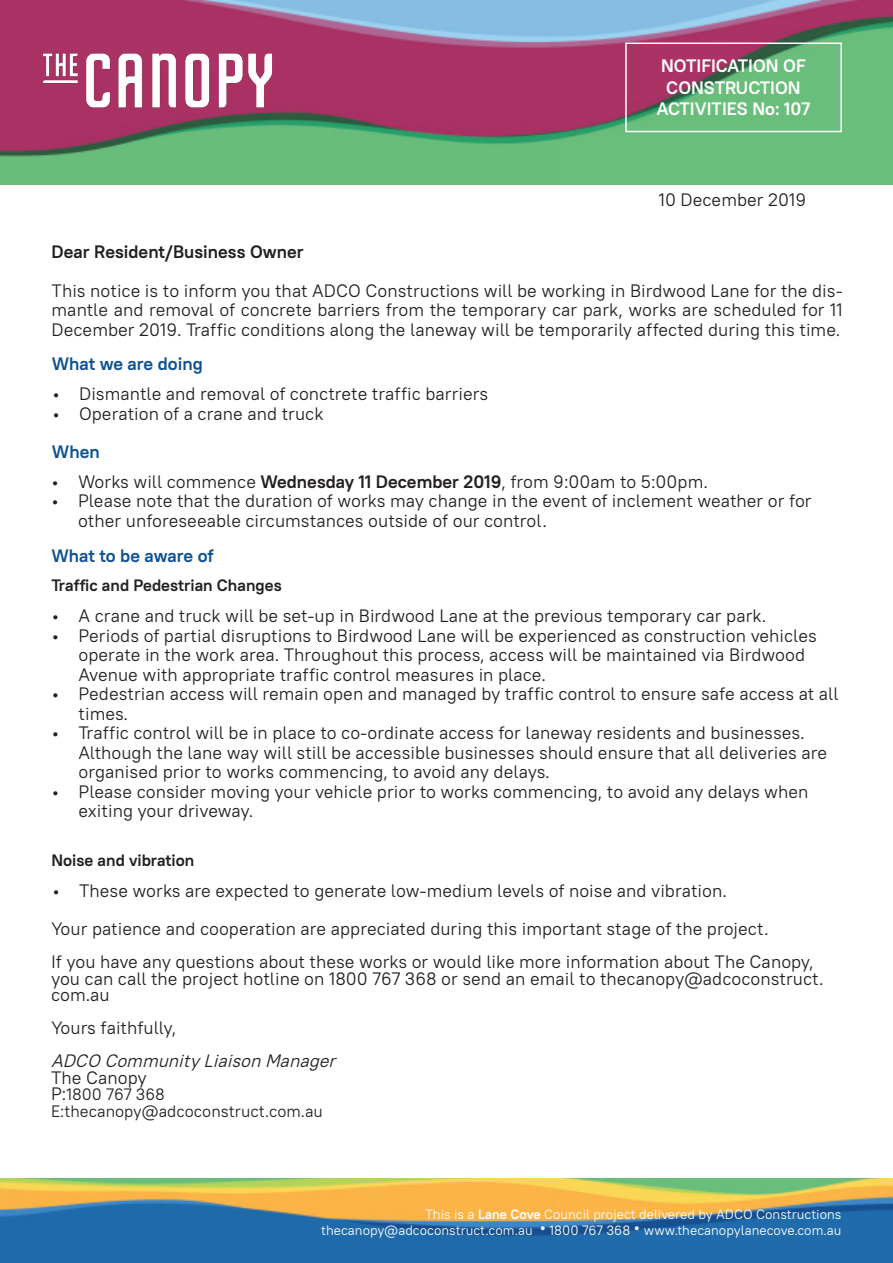
<style>
.page{position:relative;width:893px;height:1263px;background:#fff}
.page>*{position:absolute;margin:0;border:0;box-sizing:border-box;transform-origin:0 0}
.t1{font:18px/19.5px "PT Root UI";color:#231f20}
.t2{font:700 18px "PT Root UI";color:#fff}
.t3{font:700 18px "PT Root UI";color:#0f5291}
.t4{font:italic 18px "PT Root UI";color:#231f20}
.t5{font:700 18px "PT Root UI";color:#231f20}
.t6{font:700 16.5px "PT Root UI";color:#231f20}
.t7{font:16.5px "PT Root UI";color:#231f20}
.t8{font:13.5px "PT Root UI";color:#fff}
.s1{font-weight:700}
.s2{font-size:18px}
.s3{font-family:"Br Face J4"}
</style>
<div class="page">
<img style="left:0;top:0;width:893px;height:185px">
<img style="left:9px;top:19px;width:297px;height:123px">
<div style="left:625px;top:43px;width:217px;height:89px;border:2px solid #fff"></div>
<img style="left:1px;top:1178px;width:892px;height:85px">
<p class="t2" style="left:661px;top:54px;width:146px">NOTIFICATION OF</p>
<p class="t2" style="left:666px;top:76px;width:136px">CONSTRUCTION</p>
<p class="t2" style="left:657px;top:98px;width:155px">ACTIVITIES No: 107</p>
<p class="t1" style="left:659px;top:190px;width:149px">10 December 2019</p>
<p class="t5" style="left:52px;top:240px;width:254px">Dear Resident/Business Owner</p>
<p class="t1" style="left:52px;top:280px;width:793px;text-align:justify">This notice is to inform you that ADCO Constructions will be working in Birdwood Lane for the dis&shy;mantle and removal of concrete barriers from the temporary car park, works are scheduled for 11<br>December 2019. Traffic conditions along the laneway will be temporarily affected during this time.</p>
<p class="t3" style="left:52px;top:353px;width:153px">What we are doing</p>
<p class="t1" style="left:52px;top:384px;width:438px">• Dismantle and removal of conctrete traffic barriers</p>
<p class="t1" style="left:52px;top:403px;width:273px">• Operation of a crane and truck</p>
<p class="t3" style="left:52px;top:440px;width:49px">When</p>
<p class="t1" style="left:51px;top:472px;width:658px">• Works will commence <span class="s1">Wednesday 11 December 2019</span>, from 9:00am to 5:00pm.</p>
<p class="t1" style="left:78px;top:491px;width:735px;text-indent:-27px">• Please note that the duration of works may change in the event of inclement weather or for other unforeseeable circumstances outside of our control.</p>
<p class="t3" style="left:51px;top:544px;width:163px">What to be aware of</p>
<p class="t6" style="left:52px;top:575px;width:232px">Traffic and Pedestrian Changes</p>
<p class="t1" style="left:52px;top:606px;width:716px">• A crane and truck will be set-up in Birdwood Lane at the previous temporary car park.</p>
<p class="t1" style="left:79px;top:625px;width:740px;text-indent:-27px">• Periods of partial disruptions to Birdwood Lane will be experienced as construction vehicles operate in the work area. Throughout this process, access will be maintained via Birdwood<br>Avenue with appropriate traffic control measures in place.</p>
<p class="t1" style="left:79px;top:684px;width:761px;text-indent:-27px">• Pedestrian access will remain open and managed by traffic control to ensure safe access at all times.</p>
<p class="t1" style="left:79px;top:723px;width:750px;text-indent:-27px">• Traffic control will be in place to co-ordinate access for laneway residents and businesses.<br>Although the lane way will still be accessible businesses should ensure that all deliveries are organised prior to works commencing, to avoid any delays.</p>
<p class="t1" style="left:79px;top:781px;width:731px;text-indent:-27px">• Please consider moving your vehicle prior to works commencing, to avoid any delays when exiting your driveway.</p>
<p class="t6" style="left:51px;top:850px;width:144px">Noise and vibration</p>
<p class="t1" style="left:52px;top:881px;width:676px">• These works are expected to generate low-medium levels of noise and vibration.</p>
<p class="t1" style="left:51px;top:919px;width:719px">Your patience and cooperation are appreciated during this important stage of the project.</p>
<p class="t1" style="left:51px;top:953px;width:774px;line-height:16.5px">If you have any questions about these works or would like more information about The Canopy, you can call the project hotline on 1800 767 368 or send an email to thecanopy@adcoconstruct. com.au</p>
<p class="t1" style="left:51px;top:1018px;width:127px">Yours faithfully,</p>
<p class="t4" style="left:51px;top:1049px;width:291px">ADCO CommunityLiaisonManager</p>
<p class="t1" style="left:51px;top:1067px;width:97px">The Canopy</p>
<p class="t7" style="left:51px;top:1084px;width:115px"><span class="s2">P:</span>1800 767 368</p>
<p class="t7" style="left:51px;top:1100px;width:273px">E:thecanopy@adcoconstruct.com.au</p>
<p class="t8" style="left:425px;top:1205px;width:418px">This is a <span class="s1">Lane Cove</span> Council project delivered by ADCO Constructions</p>
<p class="t8" style="left:321px;top:1221px;width:522px">thecanopy@adcoconstruct.com.au <span class="s3">m</span>1800 767 368<span class="s3">m</span>www.thecanopylanecove.com.au</p>
</div>
